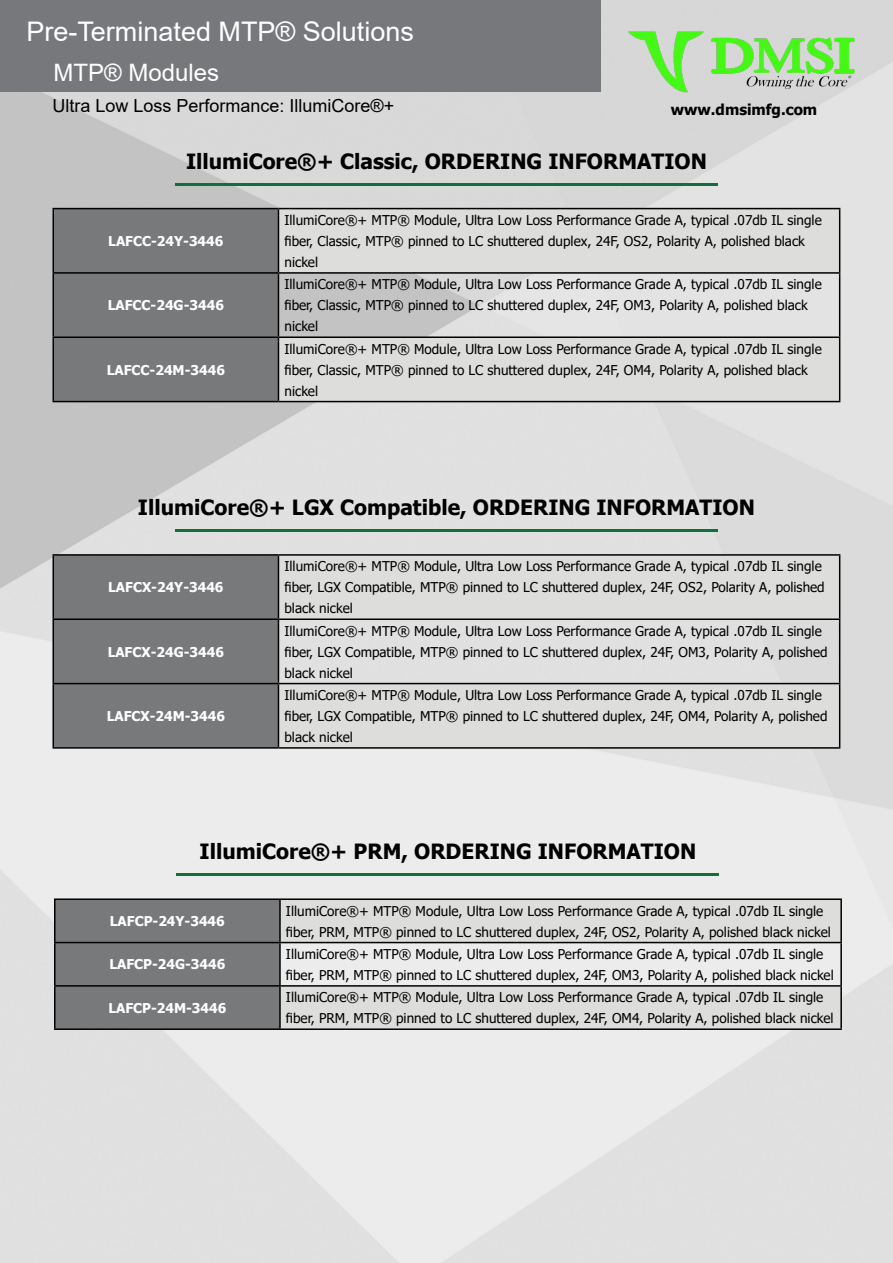
<style>
.page{position:relative;width:893px;height:1263px;background:#fff}
.page>*{position:absolute;margin:0;border:0;box-sizing:border-box;transform-origin:0 0}
.t1{font:27px "Arial";color:#fff}
.t2{font:24px "Arial";color:#fff}
.t3{font:700 21px "Tahoma";color:#000}
.t4{font:18px "Arial";color:#000}
.t5{font:700 15px "Tahoma";color:#000}
.t6{font:13.5px/21px "Tahoma";color:#000}
.t7{font:700 13.5px "Tahoma";color:#fff}
</style>
<div class="page">
<img style="left:0;top:0;width:893px;height:1263px">
<img style="left:625px;top:30px;width:233px;height:63px">
<div style="left:0;top:0;width:601px;height:92px;background:#77787b"></div>
<div style="left:54px;top:209px;width:224px;height:192px;background:#78797a"></div>
<div style="left:278px;top:209px;width:562px;height:64px;background:#dddddb"></div>
<div style="left:278px;top:337px;width:562px;height:65px;background:#dddddb"></div>
<hr style="left:52px;top:208px;width:226px;height:1px;background:#000">
<hr style="left:52px;top:209px;width:2px;height:63px;background:#000">
<hr style="left:278px;top:208px;width:562px;height:1px;background:#000">
<hr style="left:278px;top:209px;width:1px;height:63px;background:#000">
<hr style="left:839px;top:209px;width:1px;height:63px;background:#000">
<hr style="left:52px;top:272px;width:226px;height:2px;background:#000">
<hr style="left:52px;top:274px;width:2px;height:62px;background:#000">
<hr style="left:278px;top:272px;width:562px;height:2px;background:#000">
<hr style="left:278px;top:274px;width:1px;height:62px;background:#000">
<hr style="left:839px;top:274px;width:1px;height:62px;background:#000">
<hr style="left:52px;top:336px;width:226px;height:2px;background:#000">
<hr style="left:52px;top:338px;width:2px;height:63px;background:#000">
<hr style="left:278px;top:336px;width:562px;height:2px;background:#000">
<hr style="left:278px;top:338px;width:1px;height:63px;background:#000">
<hr style="left:839px;top:338px;width:1px;height:63px;background:#000">
<hr style="left:52px;top:401px;width:226px;height:1px;background:#000">
<hr style="left:278px;top:401px;width:562px;height:1px;background:#000">
<hr style="left:175px;top:183px;width:542px;height:2px;background:#0f7039">
<div style="left:54px;top:556px;width:224px;height:191px;background:#78797a"></div>
<div style="left:278px;top:555px;width:562px;height:64px;background:#dddddb"></div>
<div style="left:278px;top:683px;width:562px;height:65px;background:#dddddb"></div>
<hr style="left:52px;top:554px;width:226px;height:2px;background:#000">
<hr style="left:52px;top:556px;width:2px;height:62px;background:#000">
<hr style="left:278px;top:554px;width:562px;height:2px;background:#000">
<hr style="left:278px;top:556px;width:1px;height:62px;background:#000">
<hr style="left:839px;top:556px;width:1px;height:62px;background:#000">
<hr style="left:52px;top:618px;width:226px;height:2px;background:#000">
<hr style="left:52px;top:620px;width:2px;height:63px;background:#000">
<hr style="left:278px;top:618px;width:562px;height:2px;background:#000">
<hr style="left:278px;top:620px;width:1px;height:63px;background:#000">
<hr style="left:839px;top:620px;width:1px;height:63px;background:#000">
<hr style="left:52px;top:683px;width:226px;height:1px;background:#000">
<hr style="left:52px;top:684px;width:2px;height:63px;background:#000">
<hr style="left:278px;top:683px;width:562px;height:1px;background:#000">
<hr style="left:278px;top:684px;width:1px;height:63px;background:#000">
<hr style="left:839px;top:684px;width:1px;height:63px;background:#000">
<hr style="left:52px;top:747px;width:226px;height:2px;background:#000">
<hr style="left:278px;top:747px;width:562px;height:2px;background:#000">
<div style="left:56px;top:900px;width:223px;height:128px;background:#78797a"></div>
<div style="left:280px;top:899px;width:561px;height:43px;background:#dddddb"></div>
<div style="left:280px;top:986px;width:561px;height:43px;background:#dddddb"></div>
<hr style="left:54px;top:898px;width:226px;height:2px;background:#000">
<hr style="left:54px;top:900px;width:2px;height:42px;background:#000">
<hr style="left:280px;top:898px;width:562px;height:2px;background:#000">
<hr style="left:279px;top:900px;width:2px;height:42px;background:#000">
<hr style="left:840px;top:900px;width:2px;height:42px;background:#000">
<hr style="left:54px;top:942px;width:226px;height:1px;background:#000">
<hr style="left:54px;top:943px;width:2px;height:42px;background:#000">
<hr style="left:280px;top:942px;width:562px;height:1px;background:#000">
<hr style="left:279px;top:943px;width:2px;height:42px;background:#000">
<hr style="left:840px;top:943px;width:2px;height:42px;background:#000">
<hr style="left:54px;top:985px;width:226px;height:2px;background:#000">
<hr style="left:54px;top:987px;width:2px;height:41px;background:#000">
<hr style="left:280px;top:985px;width:562px;height:2px;background:#000">
<hr style="left:279px;top:987px;width:2px;height:41px;background:#000">
<hr style="left:840px;top:987px;width:2px;height:41px;background:#000">
<hr style="left:54px;top:1028px;width:226px;height:2px;background:#000">
<hr style="left:280px;top:1028px;width:562px;height:2px;background:#000">
<hr style="left:175px;top:529px;width:542px;height:2px;background:#0f7039">
<hr style="left:177px;top:874px;width:542px;height:2px;background:#0f7039">
<h1 class="t1" style="left:26px;top:13px;width:389px">Pre-Terminated MTP® Solutions</h1>
<h2 class="t2" style="left:53px;top:56px;width:167px">MTP® Modules</h2>
<h3 class="t4" style="left:52px;top:93px;width:343px">Ultra Low Loss Performance: IllumiCore®+</h3>
<p class="t5" style="left:671px;top:99px;width:148px">www.dmsimfg.com</p>
<p class="t3" style="left:186px;top:146px;width:522px">IllumiCore®+ Classic, ORDERING INFORMATION</p>
<p class="t7" style="left:108px;top:232px;width:117px">LAFCC-24Y-3446</p>
<p class="t7" style="left:108px;top:296px;width:118px">LAFCC-24G-3446</p>
<p class="t7" style="left:107px;top:360px;width:120px">LAFCC-24M-3446</p>
<p class="t6" style="left:284px;top:210px;width:539px">IllumiCore®+ MTP® Module, Ultra Low Loss Performance Grade A, typical .07db IL single fiber, Classic, MTP® pinned to LC shuttered duplex, 24F, OS2, Polarity A, polished black nickel</p>
<p class="t6" style="left:284px;top:275px;width:539px">IllumiCore®+ MTP® Module, Ultra Low Loss Performance Grade A, typical .07db IL single fiber, Classic, MTP® pinned to LC shuttered duplex, 24F, OM3, Polarity A, polished black nickel</p>
<p class="t6" style="left:284px;top:339px;width:539px">IllumiCore®+ MTP® Module, Ultra Low Loss Performance Grade A, typical .07db IL single fiber, Classic, MTP® pinned to LC shuttered duplex, 24F, OM4, Polarity A, polished black nickel</p>
<p class="t3" style="left:138px;top:493px;width:618px">IllumiCore®+ LGX Compatible, ORDERING INFORMATION</p>
<p class="t7" style="left:108px;top:578px;width:117px">LAFCX-24Y-3446</p>
<p class="t7" style="left:108px;top:642px;width:118px">LAFCX-24G-3446</p>
<p class="t7" style="left:107px;top:706px;width:120px">LAFCX-24M-3446</p>
<p class="t6" style="left:284px;top:557px;width:542px">IllumiCore®+ MTP® Module, Ultra Low Loss Performance Grade A, typical .07db IL single fiber, LGX Compatible, MTP® pinned to LC shuttered duplex, 24F, OS2, Polarity A, polished black nickel</p>
<p class="t6" style="left:284px;top:621px;width:545px">IllumiCore®+ MTP® Module, Ultra Low Loss Performance Grade A, typical .07db IL single fiber, LGX Compatible, MTP® pinned to LC shuttered duplex, 24F, OM3, Polarity A, polished black nickel</p>
<p class="t6" style="left:284px;top:685px;width:544px">IllumiCore®+ MTP® Module, Ultra Low Loss Performance Grade A, typical .07db IL single fiber, LGX Compatible, MTP® pinned to LC shuttered duplex, 24F, OM4, Polarity A, polished black nickel</p>
<p class="t3" style="left:200px;top:837px;width:498px">IllumiCore®+ PRM, ORDERING INFORMATION</p>
<p class="t7" style="left:110px;top:912px;width:116px">LAFCP-24Y-3446</p>
<p class="t6" style="left:286px;top:901px;width:546px">IllumiCore®+ MTP® Module, Ultra Low Loss Performance Grade A, typical .07db IL single fiber, PRM, MTP® pinned to LC shuttered duplex, 24F, OS2, Polarity A, polished black nickel</p>
<p class="t7" style="left:109px;top:955px;width:117px">LAFCP-24G-3446</p>
<p class="t6" style="left:286px;top:944px;width:549px">IllumiCore®+ MTP® Module, Ultra Low Loss Performance Grade A, typical .07db IL single fiber, PRM, MTP® pinned to LC shuttered duplex, 24F, OM3, Polarity A, polished black nickel</p>
<p class="t7" style="left:108px;top:998px;width:119px">LAFCP-24M-3446</p>
<p class="t6" style="left:286px;top:987px;width:549px">IllumiCore®+ MTP® Module, Ultra Low Loss Performance Grade A, typical .07db IL single fiber, PRM, MTP® pinned to LC shuttered duplex, 24F, OM4, Polarity A, polished black nickel</p>
</div>
